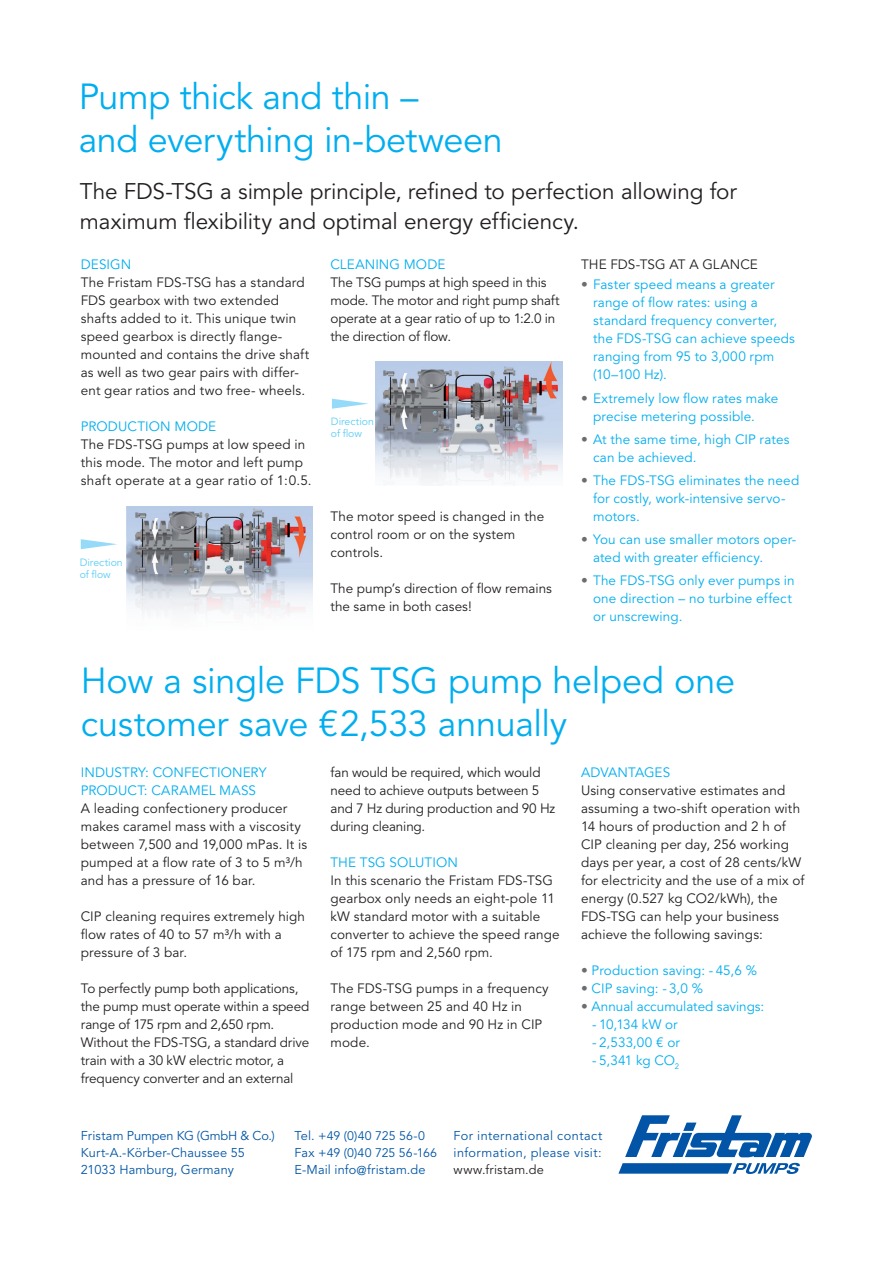
<style>
.page{position:relative;width:893px;height:1263px;background:#fff}
.page>*{position:absolute;margin:0;border:0;box-sizing:border-box;transform-origin:0 0}
.t1{font:36px/43.2px "Avenir LT Pro";letter-spacing:-.01em;color:#00aeef}
.t2{font:22.5px/30px "Avenir LT Pro";letter-spacing:-.005em;color:#231f20}
.t3{font:13.5px/18px "Avenir LT Pro";letter-spacing:.01em;color:#231f20}
.t4{font:13.5px/18px "Avenir LT Pro";letter-spacing:.01em;color:#00aeef}
.t5{font:13.5px/18px "Avenir LT Pro";letter-spacing:-.01em;color:#231f20}
.t6{font:12.75px/17px "Avenir LT Pro";letter-spacing:.02em;color:#0155a5}
.t7{font:12.75px "Avenir LT Pro";letter-spacing:.025em;color:#231f20}
.t8{font:12.3px/17px "Avenir LT Pro";color:#0155a5}
.t9{font:10.5px/12.6px "Avenir LT Pro";letter-spacing:-.005em;color:#5accf5}
.s1{color:#6c6d70}
.s2{font-size:12.75px}
</style>
<div class="page">
<img style="left:126px;top:507px;width:186px;height:69px">
<svg style="left:126px;top:576px;width:187px;height:38px"></svg>
<svg style="left:81px;top:539px;width:36px;height:10px"></svg>
<img style="left:376px;top:362px;width:186px;height:81px">
<svg style="left:375px;top:443px;width:187px;height:41px"></svg>
<svg style="left:332px;top:399px;width:36px;height:10px"></svg>
<svg style="left:625px;top:1115px;width:187px;height:42px"></svg>
<svg style="left:618px;top:1163px;width:182px;height:11px;background:#3d7cbb"></svg>
<h1 class="t1" style="left:79px;top:75px;width:426px">Pump thick and thin –<br>and everything in-between</h1>
<h2 class="t2" style="left:80px;top:176px;width:659px">The FDS-TSG a simple principle, refined to perfection allowing for maximum flexibility and optimal energy efficiency.</h2>
<p class="t4" style="left:81px;top:255px;width:52px">DESIGN</p>
<p class="t3" style="left:81px;top:273px;width:230px">The Fristam FDS-TSG has a standard FDS gearbox with two extended shafts added to it. This unique twin speed gearbox is directly flange&shy;mounted and contains the drive shaft as well as two gear pairs with differ&shy;ent gear ratios and two free- wheels.</p>
<p class="t4" style="left:81px;top:417px;width:137px">PRODUCTION MODE</p>
<p class="t3" style="left:81px;top:435px;width:232px">The FDS-TSG pumps at low speed in this mode. The motor and left pump shaft operate at a gear ratio of 1:0.5.</p>
<p class="t3" style="left:581px;top:255px;width:178px">THE FDS-TSG AT A GLANCE</p>
<p class="t4" style="left:593px;top:276px;width:203px;text-indent:-12px"><span class="s1">•</span> Faster speed means a greater range of flow rates: using a standard frequency converter, the FDS-TSG can achieve speeds ranging from 95 to 3,000 rpm (10–100 Hz).</p>
<p class="t4" style="left:593px;top:389px;width:187px;text-indent:-12px"><span class="s1">•</span> Extremely low flow rates make precise metering possible.</p>
<p class="t4" style="left:593px;top:430px;width:198px;text-indent:-12px"><span class="s1">•</span> At the same time, high CIP rates can be achieved.</p>
<p class="t4" style="left:593px;top:471px;width:208px;text-indent:-12px"><span class="s1">•</span> The FDS-TSG eliminates the need for costly, work-intensive servo&shy;motors.</p>
<p class="t4" style="left:593px;top:530px;width:205px;text-indent:-12px"><span class="s1">•</span> You can use smaller motors oper&shy;ated with greater efficiency.</p>
<p class="t4" style="left:593px;top:572px;width:203px;text-indent:-12px"><span class="s1">•</span> The FDS-TSG only ever pumps in one direction – no turbine effect or unscrewing.</p>
<p class="t4" style="left:330px;top:255px;width:117px">CLEANING MODE</p>
<p class="t5" style="left:330px;top:273px;width:231px">The TSG pumps at high speed in this mode. The motor and right pump shaft operate at a gear ratio of up to 1:2.0 in the direction of flow.</p>
<p class="t9" style="left:331px;top:415px;width:45px">Direction of flow</p>
<p class="t3" style="left:330px;top:507px;width:215px">The motor speed is changed in the control room or on the system controls.</p>
<p class="t3" style="left:330px;top:579px;width:223px">The pump’s direction of flow remains the same in both cases!</p>
<p class="t9" style="left:80px;top:556px;width:45px">Direction of flow</p>
<h1 class="t1" style="left:81px;top:659px;width:656px">How a single FDS TSG pump helped one customer save €2,533 annually</h1>
<p class="t4" style="left:81px;top:763px;width:187px">INDUSTRY: CONFECTIONERY<br>PRODUCT: CARAMEL MASS</p>
<p class="t3" style="left:81px;top:799px;width:228px">A leading confectionery producer makes caramel mass with a viscosity between 7,500 and 19,000 mPas. It is pumped at a flow rate of 3 to 5 m³/h and has a pressure of 16 bar.</p>
<p class="t3" style="left:81px;top:907px;width:226px">CIP cleaning requires extremely high flow rates of 40 to 57 m³/h with a pressure of 3 bar.</p>
<p class="t5" style="left:81px;top:979px;width:230px">To perfectly pump both applications, the pump must operate within a speed range of 175 rpm and 2,650 rpm.<br>Without the FDS-TSG, a standard drive train with a 30 kW electric motor, a frequency converter and an external</p>
<p class="t5" style="left:330px;top:763px;width:226px">fan would be required, which would need to achieve outputs between 5 and 7 Hz during production and 90 Hz during cleaning.</p>
<p class="t4" style="left:330px;top:853px;width:129px">THE TSG SOLUTION</p>
<p class="t3" style="left:330px;top:871px;width:231px">In this scenario the Fristam FDS-TSG gearbox only needs an eight-pole 11 kW standard motor with a suitable converter to achieve the speed range of 175 rpm and 2,560 rpm.</p>
<p class="t3" style="left:330px;top:979px;width:220px">The FDS-TSG pumps in a frequency range between 25 and 40 Hz in production mode and 90 Hz in CIP mode.</p>
<p class="t4" style="left:581px;top:763px;width:91px">ADVANTAGES</p>
<p class="t3" style="left:581px;top:781px;width:225px">Using conservative estimates and assuming a two-shift operation with 14 hours of production and 2 h of CIP cleaning per day, 256 working days per year, a cost of 28 cents/kW for electricity and the use of a mix of energy (0.527 kg CO2/kWh), the FDS-TSG can help your business achieve the following savings:</p>
<p class="t4" style="left:581px;top:961px;width:177px"><span class="s1">•</span> Production saving: - 45,6 %</p>
<p class="t4" style="left:581px;top:979px;width:123px"><span class="s1">•</span> CIP saving: - 3,0 %</p>
<p class="t4" style="left:581px;top:997px;width:185px"><span class="s1">•</span> Annual accumulated savings:</p>
<p class="t4" style="left:592px;top:1015px;width:87px">- 10,134 kW or</p>
<p class="t4" style="left:592px;top:1033px;width:89px">- 2,533,00 € or</p>
<p class="t4" style="left:592px;top:1051px;width:88px">- 5,341 kg CO<sub>2</sub></p>
<p class="t6" style="left:81px;top:1127px;width:196px">Fristam Pumpen KG (GmbH &amp; Co.)<br>Kurt-A.-Körber-Chaussee 55<br>21033 Hamburg, Germany</p>
<p class="t8" style="left:294px;top:1127px;width:144px"><span class="s2">Tel. +</span>49 (0)40 725 56-0<br><span class="s2">Fax +</span>49 (0)40 725 56-166</p>
<p class="t6" style="left:294px;top:1161px;width:133px">E-Mail info@fristam.de</p>
<p class="t6" style="left:454px;top:1127px;width:150px">For international contact information, please visit:</p>
<p class="t7" style="left:454px;top:1162px;width:92px">www.fristam.de</p>
</div>
